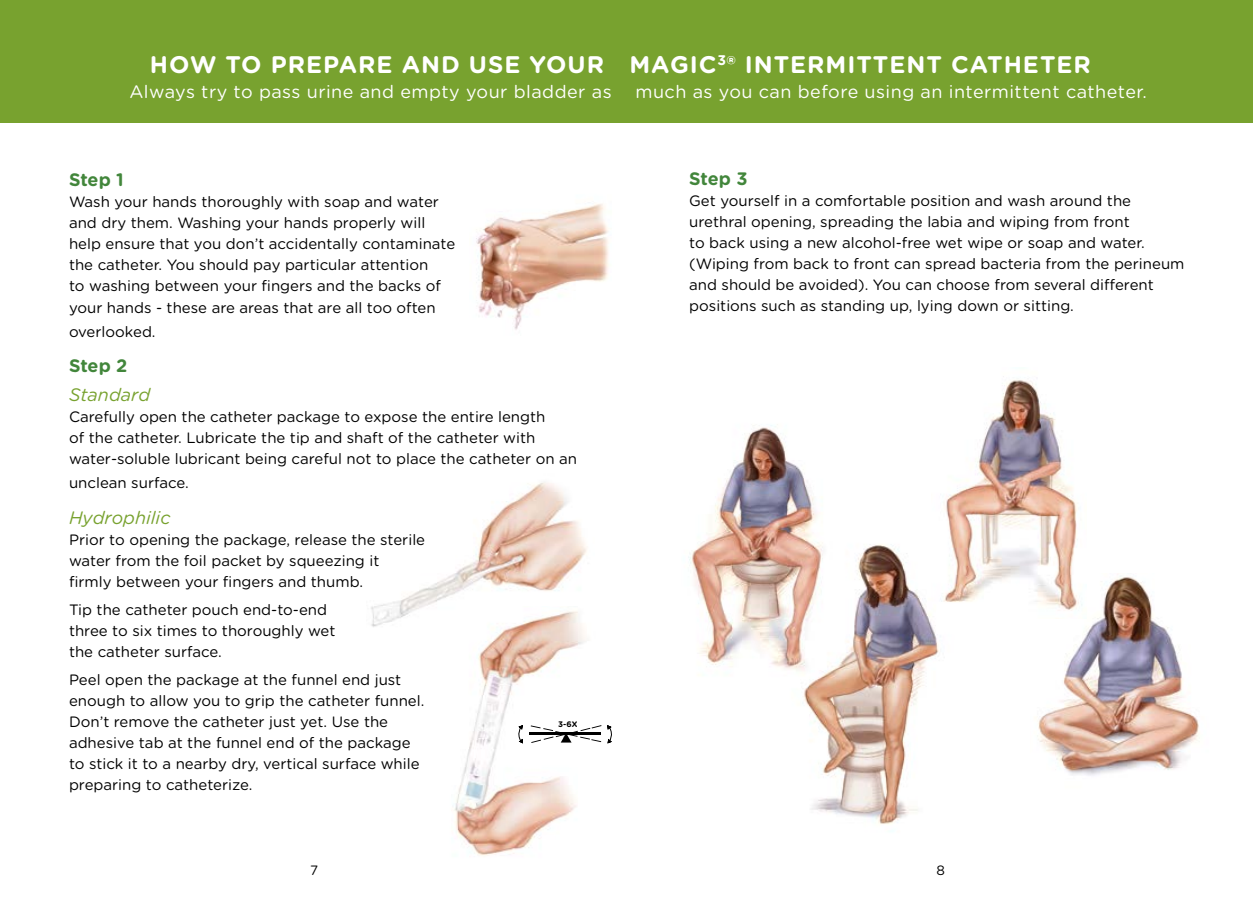
<style>
.page{position:relative;width:1253px;height:897px;background:#fff}
.page>*{position:absolute;margin:0;border:0;box-sizing:border-box;transform-origin:0 0}
.t1{font:700 24px "Gotham Rounded";letter-spacing:.04em;color:#fff}
.t2{font:18px "Gotham Rounded";letter-spacing:.025em;color:#fff}
.t3{font:italic 18px "Gotham Rounded";color:#78a22f}
.t4{font:700 18px "Gotham Rounded";letter-spacing:-.005em;color:#42863b}
.t5{font:15px/21px "Gotham Rounded";color:#000}
.t6{font:13.5px "Gotham Rounded";color:#000}
.t7{font:700 7.95px "Gotham Rounded";color:#000}
</style>
<div class="page">
<div style="left:0;top:0;width:1253px;height:122px;background:#78a22f"></div>
<img style="left:1038px;top:576px;width:162px;height:200px">
<img style="left:803px;top:544px;width:136px;height:281px">
<img style="left:688px;top:424px;width:151px;height:257px">
<img style="left:932px;top:376px;width:154px;height:242px">
<img style="left:476px;top:204px;width:133px;height:126px">
<img style="left:454px;top:639px;width:155px;height:217px">
<img style="left:371px;top:482px;width:216px;height:157px">
<svg style="left:517px;top:725px;width:6px;height:18px"></svg>
<svg style="left:607px;top:725px;width:5px;height:18px"></svg>
<hr style="left:530px;top:732px;width:71px;height:2px;background:#000">
<svg style="left:531px;top:725px;width:70px;height:18px"></svg>
<h1 class="t1" style="left:150px;top:47px;width:942px">HOW TO PREPARE AND USE YOUR MAGIC<sup>3</sup>® INTERMITTENT CATHETER</h1>
<p class="t2" style="left:129px;top:79px;width:484px">Always try to pass urine and empty your bladder as</p>
<p class="t2" style="left:635px;top:79px;width:513px">much as you can before using an intermittent catheter.</p>
<p class="t4" style="left:69px;top:167px;width:56px">Step 1</p>
<p class="t5" style="left:69px;top:191px;width:388px">Wash your hands thoroughly with soap and water and dry them. Washing your hands properly will help ensure that you don’t accidentally contaminate the catheter. You should pay particular attention<br>to washing between your fingers and the backs of your hands - these are areas that are all too often</p>
<p class="t5" style="left:69px;top:320px;width:88px">overlooked.</p>
<p class="t4" style="left:69px;top:352px;width:60px">Step 2</p>
<p class="t3" style="left:69px;top:382px;width:83px">Standard</p>
<p class="t5" style="left:69px;top:405px;width:510px">Carefully open the catheter package to expose the entire length<br>of the catheter. Lubricate the tip and shaft of the catheter with water-soluble lubricant being careful not to place the catheter on an</p>
<p class="t5" style="left:69px;top:471px;width:121px">unclean surface.</p>
<p class="t3" style="left:69px;top:505px;width:103px">Hydrophilic</p>
<p class="t5" style="left:69px;top:528px;width:358px">Prior to opening the package, release the sterile water from the foil packet by squeezing it firmly between your fingers and thumb.</p>
<p class="t5" style="left:69px;top:598px;width:268px">Tip the catheter pouch end-to-end three to six times to thoroughly wet the catheter surface.</p>
<p class="t5" style="left:69px;top:668px;width:357px">Peel open the package at the funnel end just enough to allow you to grip the catheter funnel.<br>Don’t remove the catheter just yet. Use the adhesive tab at the funnel end of the package to stick it to a nearby dry, vertical surface while preparing to catheterize.</p>
<p class="t7" style="left:558px;top:718px;width:21px">3-6X</p>
<p class="t4" style="left:689px;top:166px;width:60px">Step 3</p>
<p class="t5" style="left:689px;top:190px;width:497px">Get yourself in a comfortable position and wash around the urethral opening, spreading the labia and wiping from front<br>to back using a new alcohol-free wet wipe or soap and water. (Wiping from back to front can spread bacteria from the perineum and should be avoided). You can choose from several different positions such as standing up, lying down or sitting.</p>
<p class="t6" style="left:310px;top:861px;width:10px">7</p>
<p class="t6" style="left:936px;top:861px;width:10px">8</p>
</div>
